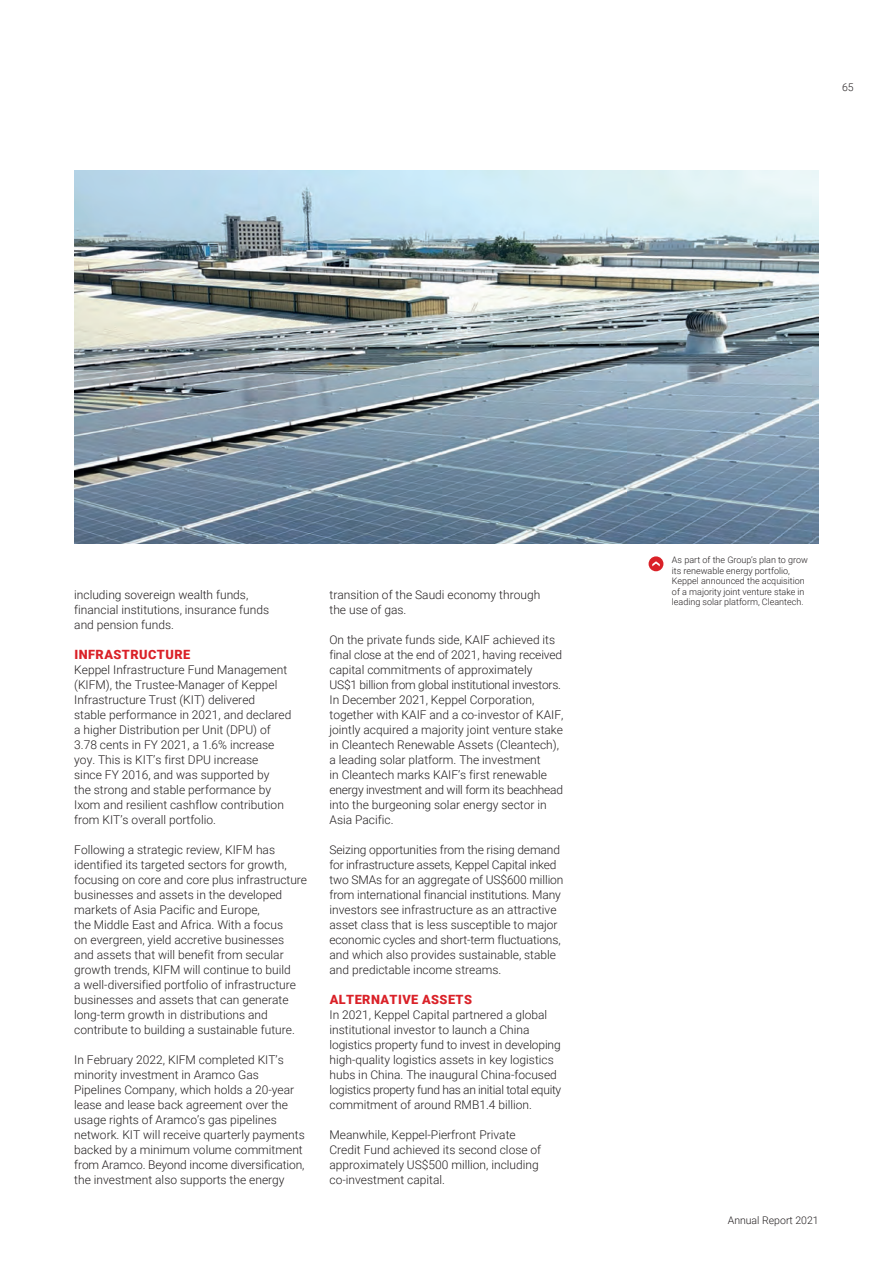
<style>
.page{position:relative;width:893px;height:1263px;background:#fff}
.page>*{position:absolute;margin:0;border:0;box-sizing:border-box;transform-origin:0 0}
.t1{font:900 12.75px "Roboto";letter-spacing:.035em;color:#da2128}
.t2{font:300 12px/15px "Roboto";color:#231f20}
.t3{font:300 10.5px "Roboto";color:#231f20}
.t4{font:300 9px/10.5px "Roboto";color:#231f20}
</style>
<div class="page">
<svg style="left:648px;top:556px;width:15px;height:15px"></svg>
<svg style="left:652px;top:561px;width:7px;height:5px"></svg>
<img style="left:74px;top:170px;width:744px;height:374px">
<p class="t3" style="left:842px;top:81px;width:13px">65</p>
<p class="t2" style="left:74px;top:588px;width:196px">including sovereign wealth funds, financial institutions, insurance funds and pension funds.</p>
<p class="t1" style="left:74px;top:647px;width:117px">INFRASTRUCTURE</p>
<p class="t2" style="left:74px;top:663px;width:219px">Keppel Infrastructure Fund Management (KIFM), the Trustee-Manager of Keppel Infrastructure Trust (KIT) delivered<br>stable performance in 2021, and declared a higher Distribution per Unit (DPU) of 3.78 cents in FY 2021, a 1.6% increase yoy. This is KIT’s first DPU increase<br>since FY 2016, and was supported by<br>the strong and stable performance by Ixom and resilient cashflow contribution from KIT’s overall portfolio.</p>
<p class="t2" style="left:74px;top:843px;width:234px">Following a strategic review, KIFM has identified its targeted sectors for growth, focusing on core and core plus infrastructure businesses and assets in the developed markets of Asia Pacific and Europe,<br>the Middle East and Africa. With a focus<br>on evergreen, yield accretive businesses<br>and assets that will benefit from secular growth trends, KIFM will continue to build<br>a well-diversified portfolio of infrastructure businesses and assets that can generate long-term growth in distributions and contribute to building a sustainable future.</p>
<p class="t2" style="left:74px;top:1053px;width:232px">In February 2022, KIFM completed KIT’s minority investment in Aramco Gas Pipelines Company, which holds a 20-year lease and lease back agreement over the usage rights of Aramco’s gas pipelines network. KIT will receive quarterly payments backed by a minimum volume commitment from Aramco. Beyond income diversification, the investment also supports the energy</p>
<p class="t2" style="left:329px;top:588px;width:212px">transition of the Saudi economy through the use of gas.</p>
<p class="t2" style="left:329px;top:633px;width:235px">On the private funds side, KAIF achieved its final close at the end of 2021, having received capital commitments of approximately<br>US$1 billion from global institutional investors.<br>In December 2021, Keppel Corporation, together with KAIF and a co-investor of KAIF, jointly acquired a majority joint venture stake in Cleantech Renewable Assets (Cleantech), a leading solar platform. The investment<br>in Cleantech marks KAIF’s first renewable energy investment and will form its beachhead into the burgeoning solar energy sector in Asia Pacific.</p>
<p class="t2" style="left:329px;top:843px;width:235px">Seizing opportunities from the rising demand for infrastructure assets, Keppel Capital inked two SMAs for an aggregate of US$600 million from international financial institutions. Many investors see infrastructure as an attractive asset class that is less susceptible to major economic cycles and short-term fluctuations, and which also provides sustainable, stable and predictable income streams.</p>
<p class="t1" style="left:330px;top:992px;width:144px">ALTERNATIVE ASSETS</p>
<p class="t2" style="left:329px;top:1008px;width:233px">In 2021, Keppel Capital partnered a global institutional investor to launch a China logistics property fund to invest in developing high-quality logistics assets in key logistics hubs in China. The inaugural China-focused logistics property fund has an initial total equity commitment of around RMB1.4 billion.</p>
<p class="t2" style="left:329px;top:1128px;width:213px">Meanwhile, Keppel-Pierfront Private Credit Fund achieved its second close of approximately US$500 million, including co-investment capital.</p>
<p class="t4" style="left:672px;top:555px;width:137px">As part of the Group’s plan to grow its renewable energy portfolio, Keppel announced the acquisition of a majority joint venture stake in leading solar platform, Cleantech.</p>
<p class="t3" style="left:727px;top:1214px;width:92px">Annual Report 2021</p>
</div>
